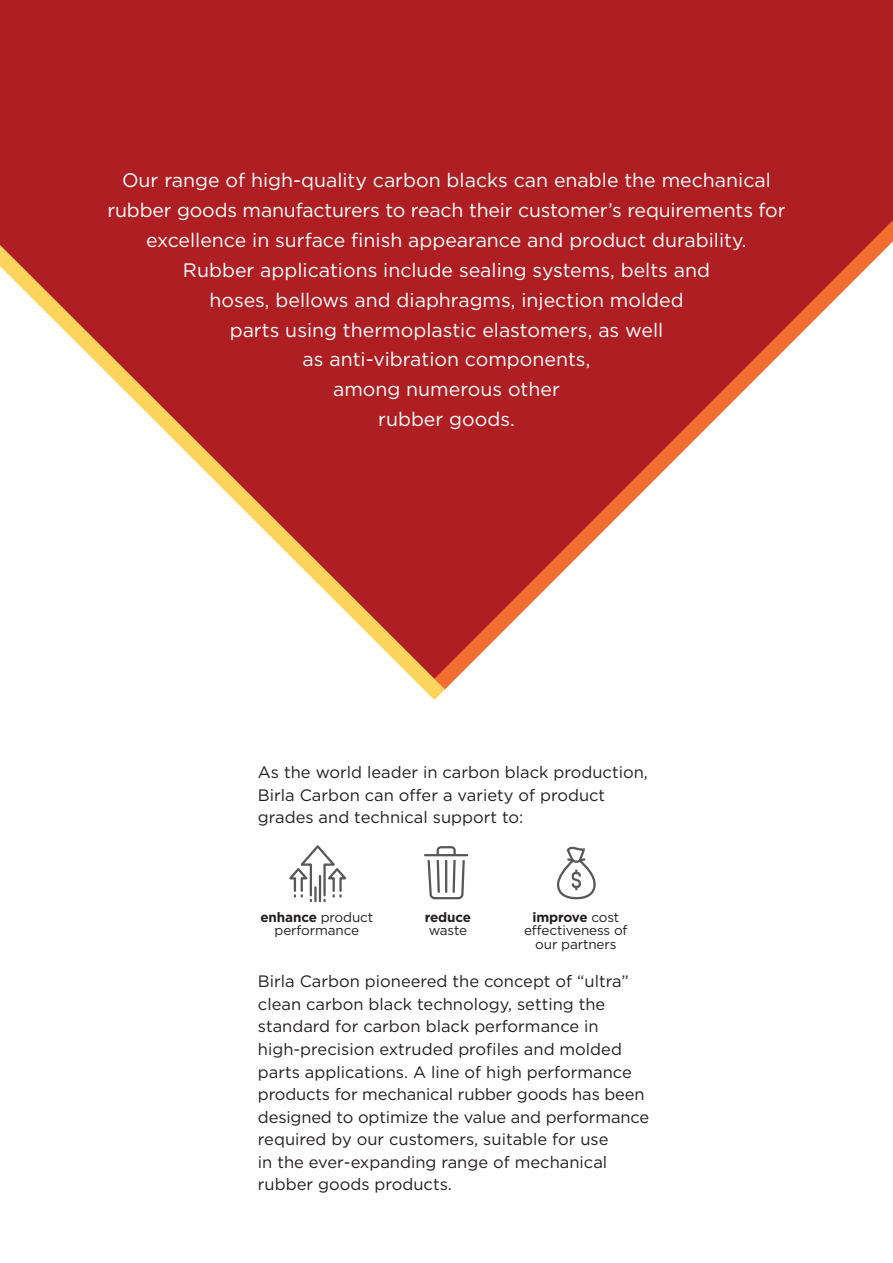
<style>
.page{position:relative;width:893px;height:1263px;background:#fff}
.page>*{position:absolute;margin:0;border:0;box-sizing:border-box;transform-origin:0 0}
.t1{font:19.5px/30px "Gotham";color:#fff;text-align:center}
.t2{font:16.5px/22.5px "Gotham";color:#231f20}
.t3{font:13.5px/13.5px "Gotham";letter-spacing:-.01em;color:#231f20;text-align:center}
.t4{font:700 13.5px "Gotham";letter-spacing:-.01em;color:#231f20}
.s1{font-weight:700}
</style>
<div class="page">
<div style="left:0;top:0;width:418px;height:183px;background:#af1e22"></div>
<svg style="left:418px;top:0;width:475px;height:674px"></svg>
<svg style="left:0;top:183px;width:461px;height:517px"></svg>
<svg style="left:289px;top:845px;width:58px;height:56px"></svg>
<hr style="left:425px;top:854px;width:42px;height:2px;background:#57585a">
<svg style="left:426px;top:846px;width:40px;height:54px"></svg>
<svg style="left:557px;top:846px;width:39px;height:54px"></svg>
<p class="t1" style="left:107px;top:164px;width:680px">Our range of high-quality carbon blacks can enable the mechanical rubber goods manufacturers to reach their customer’s requirements for excellence in surface finish appearance and product durability.<br>Rubber applications include sealing systems, belts and<br>hoses, bellows and diaphragms, injection molded<br>parts using thermoplastic elastomers, as well<br>as anti-vibration components,<br>among numerous other<br>rubber goods.</p>
<p class="t2" style="left:258px;top:761px;width:391px">As the world leader in carbon black production,<br>Birla Carbon can offer a variety of product grades and technical support to:</p>
<p class="t3" style="left:260px;top:910px;width:114px"><span class="s1">enhance</span> product performance</p>
<p class="t4" style="left:425px;top:908px;width:48px">reduce</p>
<p class="t3" style="left:429px;top:923px;width:40px">waste</p>
<p class="t3" style="left:524px;top:910px;width:105px"><span class="s1">improve</span> cost effectiveness of our partners</p>
<p class="t2" style="left:258px;top:970px;width:393px">Birla Carbon pioneered the concept of “ultra” clean carbon black technology, setting the standard for carbon black performance in high-precision extruded profiles and molded parts applications. A line of high performance products for mechanical rubber goods has been designed to optimize the value and performance required by our customers, suitable for use<br>in the ever-expanding range of mechanical rubber goods products.</p>
</div>
